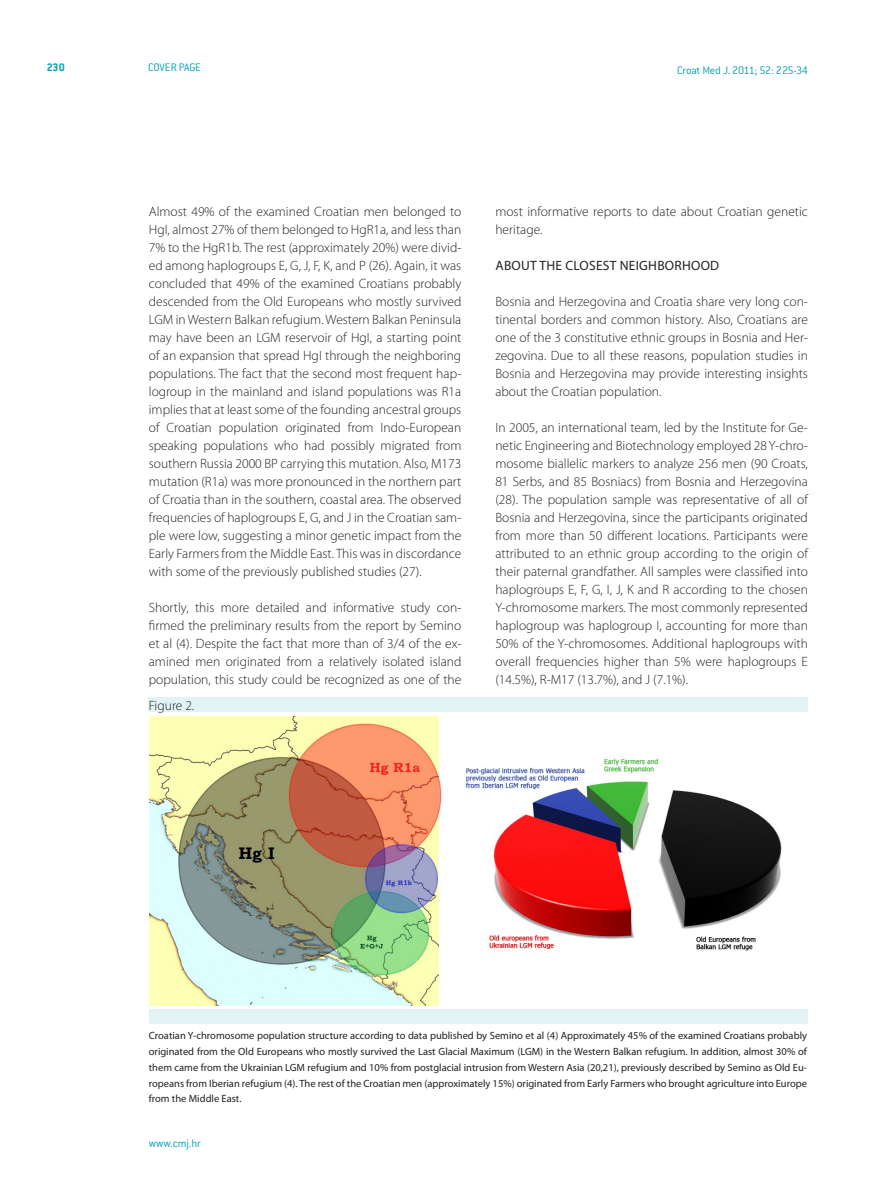
<style>
.page{position:relative;width:893px;height:1191px;background:#fff}
.page>*{position:absolute;margin:0;border:0;box-sizing:border-box;transform-origin:0 0}
.t1{font:300 13.5px/18px "Myriad Pro";color:#231f20;text-align:justify}
.t2{font:13.5px "Myriad Pro";letter-spacing:.02em;color:#231f20}
.t3{font:300 12px "ITC Conduit LTCE";letter-spacing:-.015em;color:#009fb4}
.t4{font:700 12px "ITC Conduit LTCE";color:#009fb4}
.t5{font:10.5px/15.8px "Myriad Pro";color:#231f20;text-align:justify}
</style>
<div class="page">
<img style="left:150px;top:716px;width:632px;height:289px">
<div style="left:149px;top:697px;width:659px;height:15px;background:#e2f2f5"></div>
<div style="left:149px;top:1009px;width:659px;height:15px;background:#e2f2f5"></div>
<p class="t4" style="left:47px;top:60px;width:19px">230</p>
<p class="t3" style="left:148px;top:61px;width:54px">COVER PAGE</p>
<p class="t3" style="left:677px;top:63px;width:132px">Croat Med J. 2011; 52: 225-34</p>
<p class="t1" style="left:149px;top:202px;width:314px">Almost 49% of the examined Croatian men belonged to HgI, almost 27% of them belonged to HgR1a, and less than 7% to the HgR1b. The rest (approximately 20%) were divid&shy;ed among haplogroups E, G, J, F, K, and P (26). Again, it was concluded that 49% of the examined Croatians probably descended from the Old Europeans who mostly survived LGM in Western Balkan refugium. Western Balkan Peninsula may have been an LGM reservoir of HgI, a starting point of an expansion that spread HgI through the neighboring populations. The fact that the second most frequent hap&shy;logroup in the mainland and island populations was R1a implies that at least some of the founding ancestral groups of Croatian population originated from Indo-European speaking populations who had possibly migrated from southern Russia 2000 BP carrying this mutation. Also, M173 mutation (R1a) was more pronounced in the northern part of Croatia than in the southern, coastal area. The observed frequencies of haplogroups E, G, and J in the Croatian sam&shy;ple were low, suggesting a minor genetic impact from the Early Farmers from the Middle East. This was in discordance with some of the previously published studies (27).</p>
<p class="t1" style="left:149px;top:598px;width:314px">Shortly, this more detailed and informative study con&shy;firmed the preliminary results from the report by Semino et al (4). Despite the fact that more than of 3/4 of the ex&shy;amined men originated from a relatively isolated island population, this study could be recognized as one of the</p>
<p class="t1" style="left:149px;top:696px;width:47px">Figure 2.</p>
<p class="t1" style="left:495px;top:202px;width:314px">most informative reports to date about Croatian genetic heritage.</p>
<p class="t2" style="left:495px;top:257px;width:224px">About the closest neighborhood</p>
<p class="t1" style="left:495px;top:292px;width:314px">Bosnia and Herzegovina and Croatia share very long con&shy;tinental borders and common history. Also, Croatians are one of the 3 constitutive ethnic groups in Bosnia and Her&shy;zegovina. Due to all these reasons, population studies in Bosnia and Herzegovina may provide interesting insights about the Croatian population.</p>
<p class="t1" style="left:495px;top:418px;width:314px">In 2005, an international team, led by the Institute for Ge&shy;netic Engineering and Biotechnology employed 28 Y-chro&shy;mosome biallelic markers to analyze 256 men (90 Croats, 81 Serbs, and 85 Bosniacs) from Bosnia and Herzegovina (28). The population sample was representative of all of Bosnia and Herzegovina, since the participants originated from more than 50 different locations. Participants were attributed to an ethnic group according to the origin of their paternal grandfather. All samples were classified into haplogroups E, F, G, I, J, K and R according to the chosen Y-chromosome markers. The most commonly represented haplogroup was haplogroup I, accounting for more than 50% of the Y-chromosomes. Additional haplogroups with overall frequencies higher than 5% were haplogroups E (14.5%), R-M17 (13.7%), and J (7.1%).</p>
<p class="t5" style="left:149px;top:1027px;width:660px">Croatian Y-chromosome population structure according to data published by Semino et al (4) Approximately 45% of the examined Croatians probably originated from the Old Europeans who mostly survived the Last Glacial Maximum (LGM) in the Western Balkan refugium. In addition, almost 30% of them came from the Ukrainian LGM refugium and 10% from postglacial intrusion from Western Asia (20,21), previously described by Semino as Old Eu&shy;ropeans from Iberian refugium (4). The rest of the Croatian men (approximately 15%) originated from Early Farmers who brought agriculture into Europe from the Middle East.</p>
<p class="t3" style="left:149px;top:1136px;width:54px">www.cmj.hr</p>
</div>
